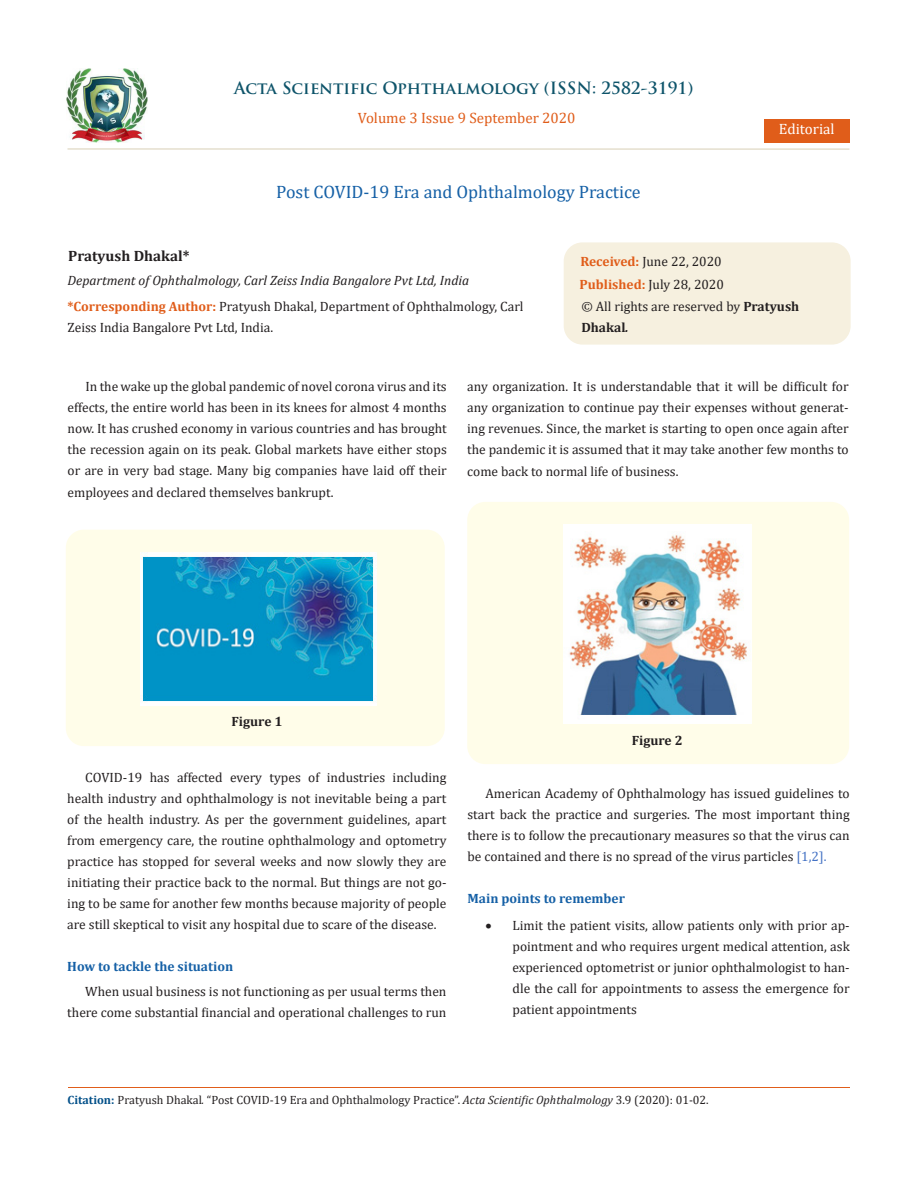
<style>
.page{position:relative;width:917px;height:1188px;background:#fff}
.page>*{position:absolute;margin:0;border:0;box-sizing:border-box;transform-origin:0 0}
.t1{font:18px "Cambria";color:#1560a6}
.t2{font:700 16.5px "Trajan Pro";color:#0e546a}
.t3{font:15px "Cambria";color:#e05d1a}
.t4{font:700 15px "Cambria";color:#231f20}
.t5{font:15px "Cambria";color:#fff}
.t6{font:13.5px/21px "Cambria";color:#231f20;text-align:justify}
.t7{font:italic 13.5px "Cambria";color:#231f20}
.Heading_2{font:700 13.5px "Cambria";color:#1560a6}
.t8{font:700 13.5px "Cambria";color:#231f20}
.t9{font:12px "Cambria";color:#231f20}
.s1{font-weight:700;color:#e05d1a}
.s2{font-weight:700}
.s3{font-weight:700;font-style:italic}
.s4{color:#4472c4}
.s5{font-weight:700;color:#035089}
.s6{font-style:italic}
</style>
<div class="page">
<img style="left:67px;top:68px;width:80px;height:74px">
<div style="left:764px;top:119px;width:85px;height:23px;background:#e05d1a"></div>
<div style="left:564px;top:243px;width:285px;height:101px;background:#f6f0df;border-radius:18px"></div>
<div style="left:563px;top:242px;width:287px;height:103px;border:2px solid #f6f0df;border-radius:18px"></div>
<div style="left:66px;top:530px;width:378px;height:216px;background:#fffde9;border-radius:18px"></div>
<img style="left:140px;top:552px;width:237px;height:153px">
<div style="left:467px;top:502px;width:382px;height:262px;background:#fffde9;border-radius:18px"></div>
<img style="left:563px;top:525px;width:189px;height:198px">
<hr style="left:68px;top:1088px;width:781px;height:1px;background:#e05d1a">
<hr style="left:67px;top:148px;width:782px;height:2px;background:#e5dfce">
<p class="t2" style="left:234px;top:77px;width:461px">Acta Scientific Ophthalmology (ISSN: 2582-3191)</p>
<p class="t3" style="left:358px;top:109px;width:219px">Volume 3 Issue 9 September 2020</p>
<p class="t1" style="left:276px;top:181px;width:366px">Post COVID-19 Era and Ophthalmology Practice</p>
<p class="t5" style="left:778px;top:120px;width:57px">Editorial</p>
<p class="t4" style="left:68px;top:245px;width:123px">Pratyush Dhakal*</p>
<p class="t7" style="left:67px;top:271px;width:403px">Department of Ophthalmology, Carl Zeiss India Bangalore Pvt Ltd, India</p>
<p class="t6" style="left:67px;top:296px;width:457px"><span class="s1">*Corresponding Author:</span> Pratyush Dhakal, Department of Ophthalmology, Carl<br>Zeiss India Bangalore Pvt Ltd, India.</p>
<p class="t6" style="left:580px;top:251px;width:143px"><span class="s1">Received:</span> June 22, 2020</p>
<p class="t6" style="left:579px;top:274px;width:146px"><span class="s1">Published:</span> July 28, 2020</p>
<p class="t6" style="left:581px;top:296px;width:219px">© All rights are reserved by <span class="s2">Pratyush<br>Dhakal</span><span class="s3">.</span></p>
<p class="t6" style="left:67px;top:375px;width:381px;text-indent:18px">In the wake up the global pandemic of novel corona virus and its effects, the entire world has been in its knees for almost 4 months now. It has crushed economy in various countries and has brought the recession again on its peak. Global markets have either stops or are in very bad stage. Many big companies have laid off their</p>
<p class="t6" style="left:67px;top:482px;width:267px">employees and declared themselves bankrupt.</p>
<p class="t6" style="left:467px;top:375px;width:383px">any organization. It is understandable that it will be difficult for any organization to continue pay their expenses without generat&shy;ing revenues. Since, the market is starting to open once again after the pandemic it is assumed that it may take another few months to</p>
<p class="t6" style="left:467px;top:461px;width:213px">come back to normal life of business.</p>
<p class="t8" style="left:231px;top:712px;width:52px">Figure 1</p>
<p class="t6" style="left:67px;top:766px;width:380px;text-indent:18px">COVID-19 has affected every types of industries including health industry and ophthalmology is not inevitable being a part of the health industry. As per the government guidelines, apart from emergency care, the routine ophthalmology and optometry practice has stopped for several weeks and now slowly they are initiating their practice back to the normal. But things are not go&shy;ing to be same for another few months because majority of people are still skeptical to visit any hospital due to scare of the disease.</p>
<p class="Heading_2" style="left:67px;top:956px;width:167px">How to tackle the situation</p>
<p class="t6" style="left:67px;top:981px;width:380px;text-align:right">When usual business is not functioning as per usual terms then there come substantial financial and operational challenges to run</p>
<p class="t8" style="left:631px;top:730px;width:52px">Figure 2</p>
<p class="t6" style="left:467px;top:783px;width:384px;text-indent:18px">American Academy of Ophthalmology has issued guidelines to start back the practice and surgeries. The most important thing there is to follow the precautionary measures so that the virus can be contained and there is no spread of the virus particles <span class="s4">[1,2].</span></p>
<p class="Heading_2" style="left:467px;top:889px;width:159px">Main points to remember</p>
<p class="t6" style="left:512px;top:915px;width:339px;text-indent:-27px">• Limit the patient visits, allow patients only with prior ap&shy;pointment and who requires urgent medical attention, ask experienced optometrist or junior ophthalmologist to han&shy;dle the call for appointments to assess the emergence for patient appointments</p>
<p class="t9" style="left:68px;top:1093px;width:642px"><span class="s5">Citation:</span> Pratyush Dhakal<span class="s6">.</span> “Post COVID-19 Era and Ophthalmology Practice”. <span class="s6">Acta Scientific Ophthalmology</span> 3.9 (2020): 01-02.</p>
</div>
